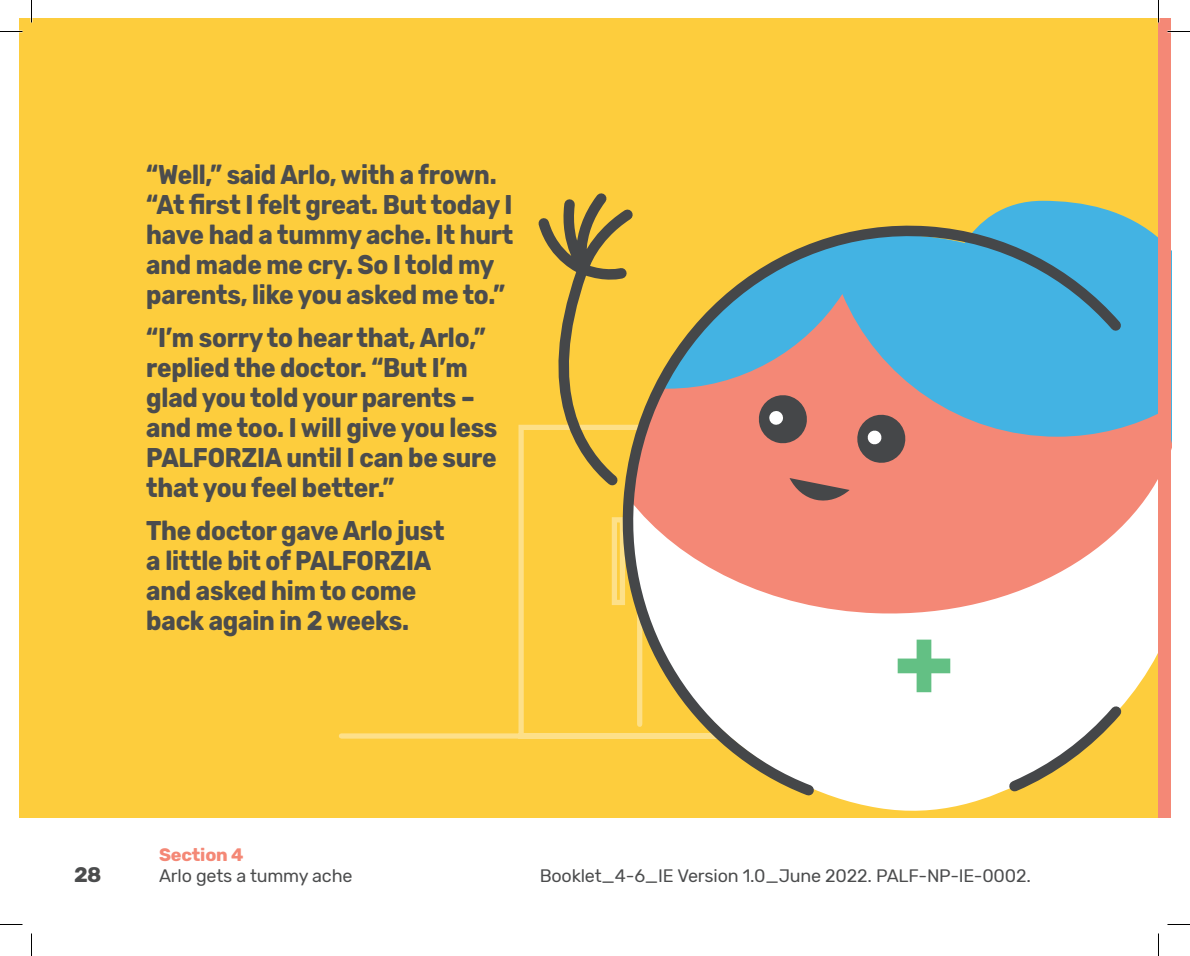
<style>
.page{position:relative;width:1190px;height:956px;background:#fff}
.page>*{position:absolute;margin:0;border:0;box-sizing:border-box;transform-origin:0 0}
.Dialogue_Main_Copy{font:700 27px/30px "Rubik";letter-spacing:-.01em;color:#4b4c4d;scale:.9 1}
.t1{font:700 21px "Rubik";color:#4b4c4d}
._12pt_Rubik_Regular{font:18px/21px "Rubik";letter-spacing:-.01em;color:#4b4c4d}
.s1{font-weight:700;color:#f48876}
</style>
<div class="page">
<div style="left:19px;top:19px;width:1139px;height:799px;background:#fdcd3d"></div>
<svg style="left:339px;top:424px;width:269px;height:315px"></svg>
<svg style="left:1001px;top:201px;width:145px;height:27px"></svg>
<svg style="left:859px;top:445px;width:299px;height:366px"></svg>
<svg style="left:1130px;top:228px;width:28px;height:209px;background:#53afd8"></svg>
<svg style="left:531px;top:193px;width:98px;height:302px"></svg>
<svg style="left:608px;top:210px;width:522px;height:594px"></svg>
<svg style="left:1001px;top:697px;width:130px;height:103px"></svg>
<div style="left:1158px;top:19px;width:13px;height:799px;background:#f48876"></div>
<hr style="left:1157px;top:0;width:2px;height:23px;background:#fff">
<svg style="left:0;top:31px;width:22px;height:1px"></svg>
<svg style="left:1167px;top:31px;width:23px;height:1px"></svg>
<svg style="left:0;top:924px;width:22px;height:1px"></svg>
<svg style="left:1167px;top:924px;width:23px;height:1px"></svg>
<svg style="left:31px;top:0;width:1px;height:23px"></svg>
<svg style="left:31px;top:933px;width:1px;height:23px"></svg>
<svg style="left:1158px;top:0;width:1px;height:23px"></svg>
<svg style="left:1158px;top:933px;width:1px;height:23px"></svg>
<p class="Dialogue_Main_Copy" style="left:146px;top:161px;width:409px">“Well,” said Arlo, with a frown. “At first I felt great. But today I have had a tummy ache. It hurt and made me cry. So I told my parents, like you asked me to.”</p>
<p class="Dialogue_Main_Copy" style="left:146px;top:323px;width:392px">“I’m sorry to hear that, Arlo,” replied the doctor. “But I’m glad you told your parents – and me too. I will give you less<br>PALFORZIA until I can be sure that you feel better.”</p>
<p class="Dialogue_Main_Copy" style="left:146px;top:516px;width:333px">The doctor gave Arlo just a little bit of PALFORZIA and asked him to come back again in 2 weeks.</p>
<p class="_12pt_Rubik_Regular" style="left:159px;top:845px;width:195px"><span class="s1">Section 4<br></span>Arlo gets a tummy ache</p>
<p class="t1" style="left:74px;top:862px;width:29px">28</p>
<p class="_12pt_Rubik_Regular" style="left:540px;top:866px;width:493px">Booklet_4-6_IE Version 1.0_June 2022. PALF-NP-IE-0002.</p>
</div>
